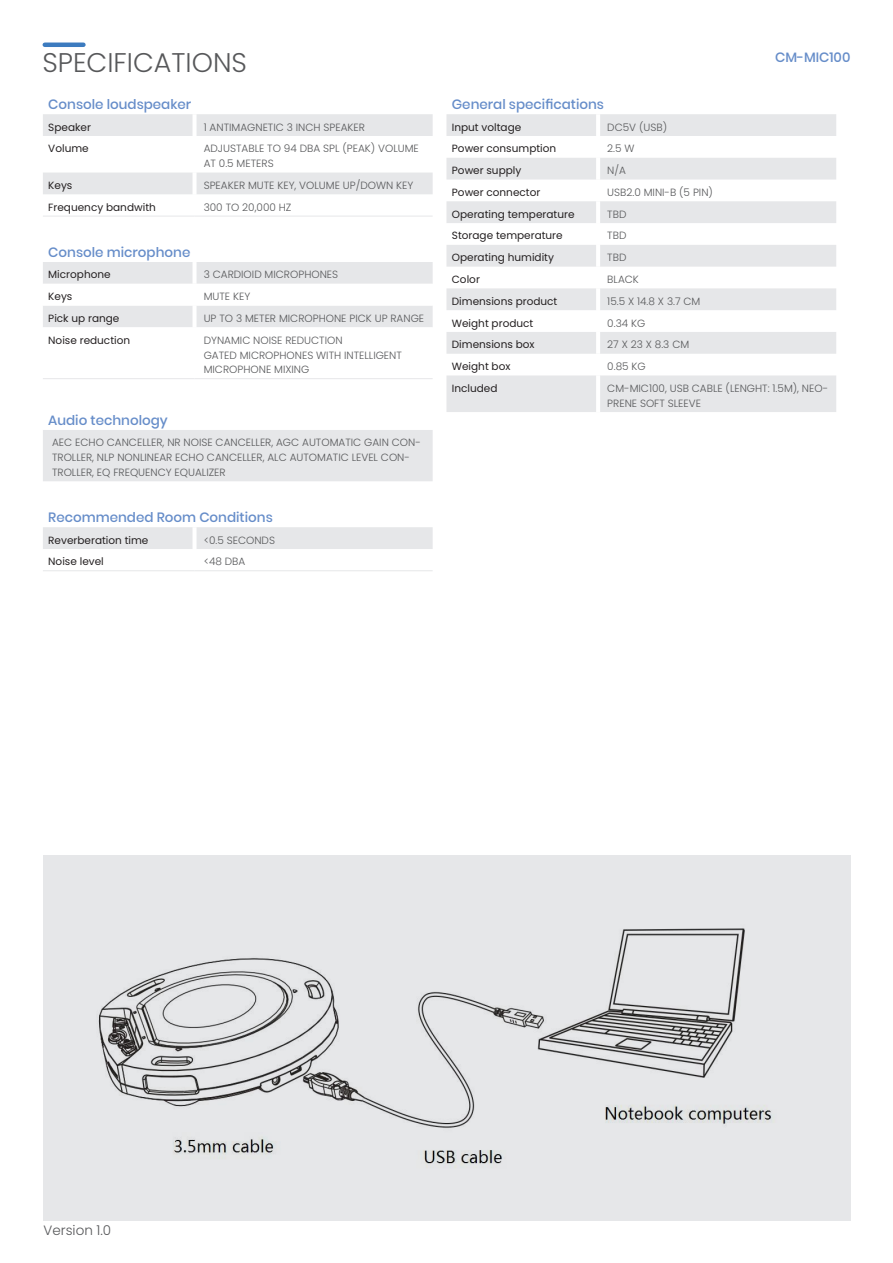
<style>
.page{position:relative;width:893px;height:1263px;background:#fff}
.page>*{position:absolute;margin:0;border:0;box-sizing:border-box;transform-origin:0 0}
.t1{font:300 27px "Poppins";color:#57585a}
.H3_-_blauw_vet___p{font:500 13.5px "Poppins";color:#668dc9}
.t2{font:300 13.5px "Poppins";color:#57585a}
.H3_-_blauw_vet___p_r{font:500 13.5px "Poppins";color:#668dc9}
.tabel_specificaties{font:300 10.5px/14.7px "Poppins";color:#57585a}
.tabel_features{font:10.5px "Poppins";color:#231f20}
</style>
<div class="page">
<div style="left:43px;top:855px;width:807px;height:365px;background:#e6e7e9"></div>
<hr style="left:45px;top:43px;width:38px;height:4px;background:#3c7bbf">
<svg style="left:446px;top:114px;width:390px;height:298px;fill:#e6e7e9"></svg>
<hr style="left:596px;top:114px;width:4px;height:22px;background:#fff">
<hr style="left:596px;top:136px;width:4px;height:22px;background:#fff">
<hr style="left:596px;top:158px;width:4px;height:22px;background:#fff">
<hr style="left:596px;top:180px;width:4px;height:21px;background:#fff">
<hr style="left:596px;top:201px;width:4px;height:22px;background:#fff">
<hr style="left:596px;top:223px;width:4px;height:22px;background:#fff">
<hr style="left:596px;top:245px;width:4px;height:22px;background:#fff">
<hr style="left:596px;top:267px;width:4px;height:21px;background:#fff">
<hr style="left:596px;top:288px;width:4px;height:22px;background:#fff">
<hr style="left:596px;top:310px;width:4px;height:22px;background:#fff">
<hr style="left:596px;top:332px;width:4px;height:22px;background:#fff">
<hr style="left:596px;top:354px;width:4px;height:21px;background:#fff">
<hr style="left:596px;top:375px;width:4px;height:37px;background:#fff">
<svg style="left:43px;top:114px;width:390px;height:170px"></svg>
<div style="left:43px;top:306px;width:390px;height:21px;background:#e6e7e9"></div>
<hr style="left:193px;top:114px;width:4px;height:22px;background:#fff">
<hr style="left:193px;top:136px;width:4px;height:37px;background:#fff">
<hr style="left:193px;top:173px;width:4px;height:21px;background:#fff">
<hr style="left:193px;top:194px;width:4px;height:22px;background:#fff">
<hr style="left:193px;top:262px;width:4px;height:22px;background:#fff">
<hr style="left:193px;top:306px;width:4px;height:21px;background:#fff">
<hr style="left:43px;top:378px;width:152px;height:1px;background:#e6e7e9">
<hr style="left:195px;top:378px;width:238px;height:1px;background:#e6e7e9">
<hr style="left:43px;top:216px;width:152px;height:1px;background:#e6e7e9">
<hr style="left:195px;top:216px;width:238px;height:1px;background:#e6e7e9">
<svg style="left:43px;top:430px;width:390px;height:119px;fill:#e6e7e9"></svg>
<hr style="left:193px;top:527px;width:4px;height:22px;background:#fff">
<hr style="left:43px;top:570px;width:152px;height:1px;background:#e6e7e9">
<hr style="left:195px;top:570px;width:238px;height:1px;background:#e6e7e9">
<img style="left:81px;top:876px;width:712px;height:311px">
<h1 class="t1" style="left:42px;top:47px;width:206px">SPECIFICATIONS</h1>
<p class="H3_-_blauw_vet___p_r" style="left:775px;top:49px;width:77px">CM-MIC100</p>
<p class="H3_-_blauw_vet___p" style="left:452px;top:96px;width:154px">General specifications</p>
<p class="tabel_features" style="left:452px;top:121px;width:71px">Input voltage</p>
<p class="tabel_specificaties" style="left:607px;top:120px;width:61px">DC5V (USB)</p>
<p class="tabel_features" style="left:452px;top:143px;width:106px">Power consumption</p>
<p class="tabel_specificaties" style="left:607px;top:141px;width:29px">2.5 W</p>
<p class="tabel_features" style="left:452px;top:164px;width:71px">Power supply</p>
<p class="tabel_specificaties" style="left:607px;top:163px;width:20px">N/A</p>
<p class="tabel_features" style="left:452px;top:186px;width:90px">Power connector</p>
<p class="tabel_specificaties" style="left:607px;top:185px;width:107px">USB2.0 MINI-B (5 PIN)</p>
<p class="tabel_features" style="left:452px;top:208px;width:124px">Operating temperature</p>
<p class="tabel_specificaties" style="left:607px;top:207px;width:21px">TBD</p>
<p class="tabel_features" style="left:452px;top:230px;width:112px">Storage temperature</p>
<p class="tabel_specificaties" style="left:607px;top:228px;width:21px">TBD</p>
<p class="tabel_features" style="left:452px;top:251px;width:104px">Operating humidity</p>
<p class="tabel_specificaties" style="left:607px;top:250px;width:21px">TBD</p>
<p class="tabel_features" style="left:452px;top:273px;width:30px">Color</p>
<p class="tabel_specificaties" style="left:607px;top:272px;width:33px">BLACK</p>
<p class="tabel_features" style="left:452px;top:295px;width:107px">Dimensions product</p>
<p class="tabel_specificaties" style="left:607px;top:294px;width:95px">15.5 X 14.8 X 3.7 CM</p>
<p class="tabel_features" style="left:452px;top:317px;width:83px">Weight product</p>
<p class="tabel_specificaties" style="left:607px;top:316px;width:40px">0.34 KG</p>
<p class="tabel_features" style="left:452px;top:339px;width:84px">Dimensions box</p>
<p class="tabel_specificaties" style="left:607px;top:337px;width:83px">27 X 23 X 8.3 CM</p>
<p class="tabel_features" style="left:452px;top:360px;width:60px">Weight box</p>
<p class="tabel_specificaties" style="left:607px;top:359px;width:40px">0.85 KG</p>
<p class="tabel_features" style="left:452px;top:382px;width:47px">Included</p>
<p class="tabel_specificaties" style="left:607px;top:381px;width:222px">CM-MIC100, USB CABLE (LENGHT: 1.5M), NEO-<br>PRENE SOFT SLEEVE</p>
<p class="H3_-_blauw_vet___p" style="left:48px;top:96px;width:145px">Console loudspeaker</p>
<p class="tabel_features" style="left:48px;top:121px;width:44px">Speaker</p>
<p class="tabel_specificaties" style="left:204px;top:120px;width:163px">1 ANTIMAGNETIC 3 INCH SPEAKER</p>
<p class="tabel_features" style="left:48px;top:143px;width:42px">Volume</p>
<p class="tabel_specificaties" style="left:204px;top:141px;width:217px">ADJUSTABLE TO 94 DBA SPL (PEAK) VOLUME<br>AT 0.5 METERS</p>
<p class="tabel_features" style="left:48px;top:179px;width:26px">Keys</p>
<p class="tabel_specificaties" style="left:204px;top:178px;width:211px">SPEAKER MUTE KEY, VOLUME UP/DOWN KEY</p>
<p class="tabel_features" style="left:48px;top:201px;width:109px">Frequency bandwith</p>
<p class="tabel_specificaties" style="left:204px;top:200px;width:89px">300 TO 20,000 HZ</p>
<p class="H3_-_blauw_vet___p" style="left:48px;top:244px;width:144px">Console microphone</p>
<p class="tabel_features" style="left:48px;top:269px;width:64px">Microphone</p>
<p class="tabel_specificaties" style="left:204px;top:267px;width:136px">3 CARDIOID MICROPHONES</p>
<p class="tabel_features" style="left:48px;top:290px;width:26px">Keys</p>
<p class="tabel_specificaties" style="left:204px;top:289px;width:48px">MUTE KEY</p>
<p class="tabel_features" style="left:48px;top:312px;width:73px">Pick up range</p>
<p class="tabel_specificaties" style="left:204px;top:311px;width:222px">UP TO 3 METER MICROPHONE PICK UP RANGE</p>
<p class="tabel_features" style="left:48px;top:334px;width:83px">Noise reduction</p>
<p class="tabel_specificaties" style="left:204px;top:333px;width:140px">DYNAMIC NOISE REDUCTION</p>
<p class="tabel_specificaties" style="left:204px;top:347px;width:200px">GATED MICROPHONES WITH INTELLIGENT<br>MICROPHONE MIXING</p>
<p class="H3_-_blauw_vet___p" style="left:48px;top:412px;width:121px">Audio technology</p>
<p class="tabel_specificaties" style="left:52px;top:435px;width:370px">AEC ECHO CANCELLER, NR NOISE CANCELLER, AGC AUTOMATIC GAIN CON-<br>TROLLER, NLP NONLINEAR ECHO CANCELLER, ALC AUTOMATIC LEVEL CON-<br>TROLLER, EQ FREQUENCY EQUALIZER</p>
<p class="H3_-_blauw_vet___p" style="left:48px;top:509px;width:226px">Recommended Room Conditions</p>
<p class="tabel_features" style="left:48px;top:534px;width:102px">Reverberation time</p>
<p class="tabel_specificaties" style="left:204px;top:533px;width:73px">&lt;0.5 SECONDS</p>
<p class="tabel_features" style="left:48px;top:556px;width:57px">Noise level</p>
<p class="tabel_specificaties" style="left:204px;top:554px;width:43px">&lt;48 DBA</p>
<p class="t2" style="left:44px;top:1222px;width:69px">Version 1.0</p>
</div>
